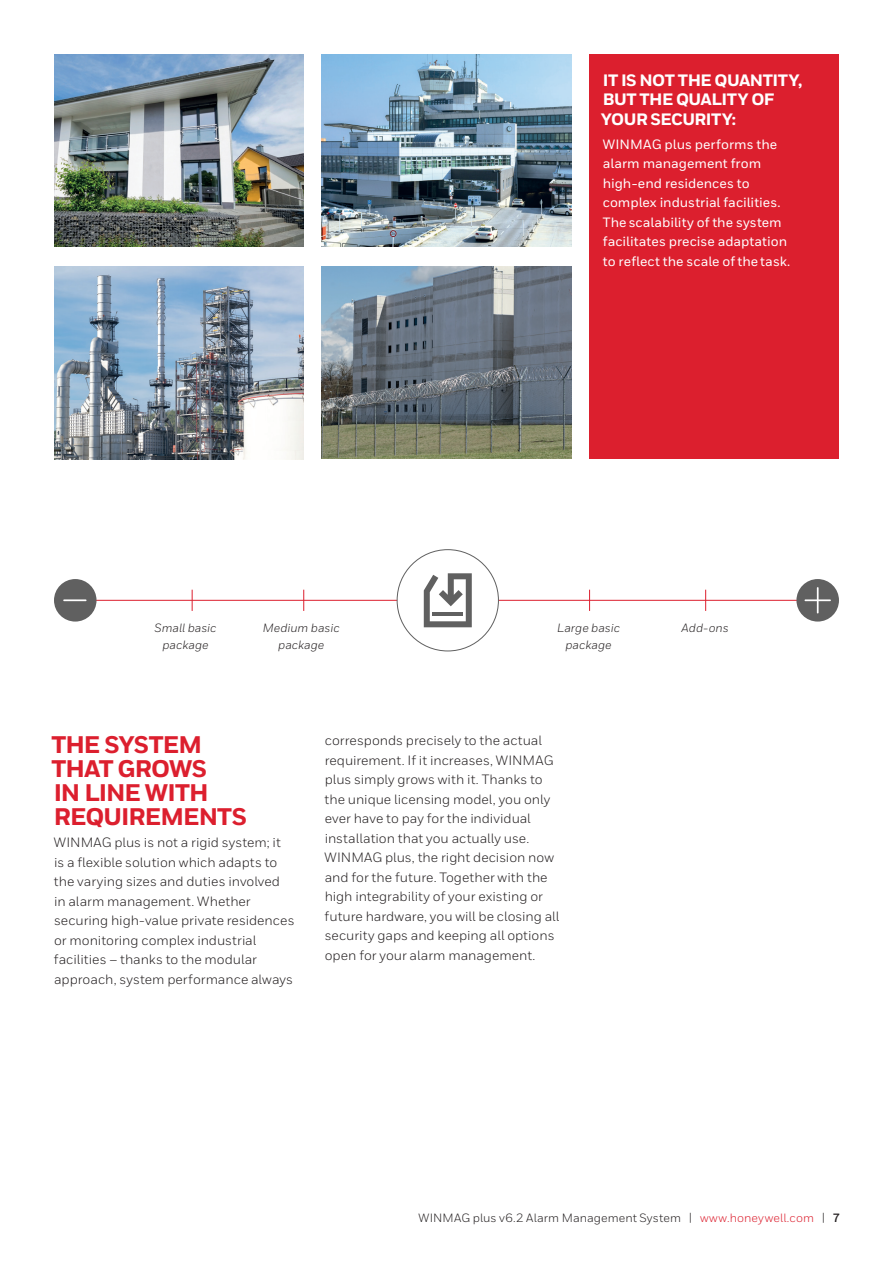
<style>
.page{position:relative;width:893px;height:1263px;background:#fff}
.page>*{position:absolute;margin:0;border:0;box-sizing:border-box;transform-origin:0 0}
.Heading_2__11_12{font:800 24px/24px "Honeywell Sans";letter-spacing:-.035em;color:#dc1f2e}
.Red_Sidebar__Heading{font:800 16.5px/19.5px "Honeywell Sans";letter-spacing:-.03em;color:#fff}
.Body__9_13_pt{font:13.5px/19.5px "Honeywell Sans";color:#231f20}
.Red_Sidebar__Body{font:500 13.5px/19.5px "Honeywell Sans";color:#fff}
.Caption__8_11{font:italic 12px/16.5px "Honeywell Sans";color:#231f20;text-align:center}
.MASTER__Header_Foote{font:12px "Honeywell Sans";letter-spacing:.005em;color:#231f20}
.s1{color:#dc1f2e}
.s2{font-weight:700}
</style>
<div class="page">
<div style="left:589px;top:54px;width:250px;height:405px;background:#dc1f2e"></div>
<img style="left:322px;top:266px;width:249px;height:193px">
<img style="left:322px;top:54px;width:249px;height:192px">
<img style="left:54px;top:266px;width:250px;height:193px">
<img style="left:54px;top:54px;width:249px;height:192px">
<hr style="left:89px;top:600px;width:712px;height:1px;background:#dc1f2e">
<div style="left:397px;top:550px;width:101px;height:101px;background:#fff;border-radius:50%"></div>
<svg style="left:796px;top:579px;width:43px;height:42px"></svg>
<svg style="left:54px;top:579px;width:43px;height:42px"></svg>
<svg style="left:192px;top:590px;width:1px;height:21px"></svg>
<svg style="left:589px;top:590px;width:1px;height:21px"></svg>
<svg style="left:303px;top:590px;width:1px;height:21px"></svg>
<svg style="left:705px;top:590px;width:1px;height:21px"></svg>
<svg style="left:424px;top:573px;width:48px;height:54px"></svg>
<hr style="left:433px;top:612px;width:30px;height:3px;background:#606060">
<p class="Red_Sidebar__Heading" style="left:601px;top:71px;width:203px">IT IS NOT THE QUANTITY,<br>BUT THE QUALITY OF<br>YOUR SECURITY:</p>
<p class="Red_Sidebar__Body" style="left:603px;top:134px;width:189px">WINMAG plus performs the alarm management from high-end residences to complex industrial facilities.<br>The scalability of the system facilitates precise adaptation to reflect the scale of the task.</p>
<p class="Caption__8_11" style="left:155px;top:620px;width:64px">Small basic package</p>
<p class="Caption__8_11" style="left:557px;top:620px;width:65px">Large basic package</p>
<p class="Caption__8_11" style="left:263px;top:620px;width:79px">Medium basic package</p>
<p class="Caption__8_11" style="left:681px;top:620px;width:49px">Add-ons</p>
<p class="Heading_2__11_12" style="left:51px;top:734px;width:197px">THE SYSTEM<br>THAT GROWS<br>IN LINE WITH<br>REQUIREMENTS</p>
<p class="Body__9_13_pt" style="left:54px;top:833px;width:242px">WINMAG plus is not a rigid system; it<br>is a flexible solution which adapts to the varying sizes and duties involved in alarm management. Whether securing high-value private residences or monitoring complex industrial facilities – thanks to the modular approach, system performance always</p>
<p class="Body__9_13_pt" style="left:324px;top:731px;width:236px">corresponds precisely to the actual requirement. If it increases, WINMAG plus simply grows with it. Thanks to the unique licensing model, you only ever have to pay for the individual installation that you actually use.<br>WINMAG plus, the right decision now and for the future. Together with the high integrability of your existing or future hardware, you will be closing all security gaps and keeping all options open for your alarm management.</p>
<p class="MASTER__Header_Foote" style="left:419px;top:1211px;width:422px">WINMAG plus v6.2 Alarm Management System | <span class="s1">www.honeywell.com</span> | <span class="s2">7</span></p>
</div>
